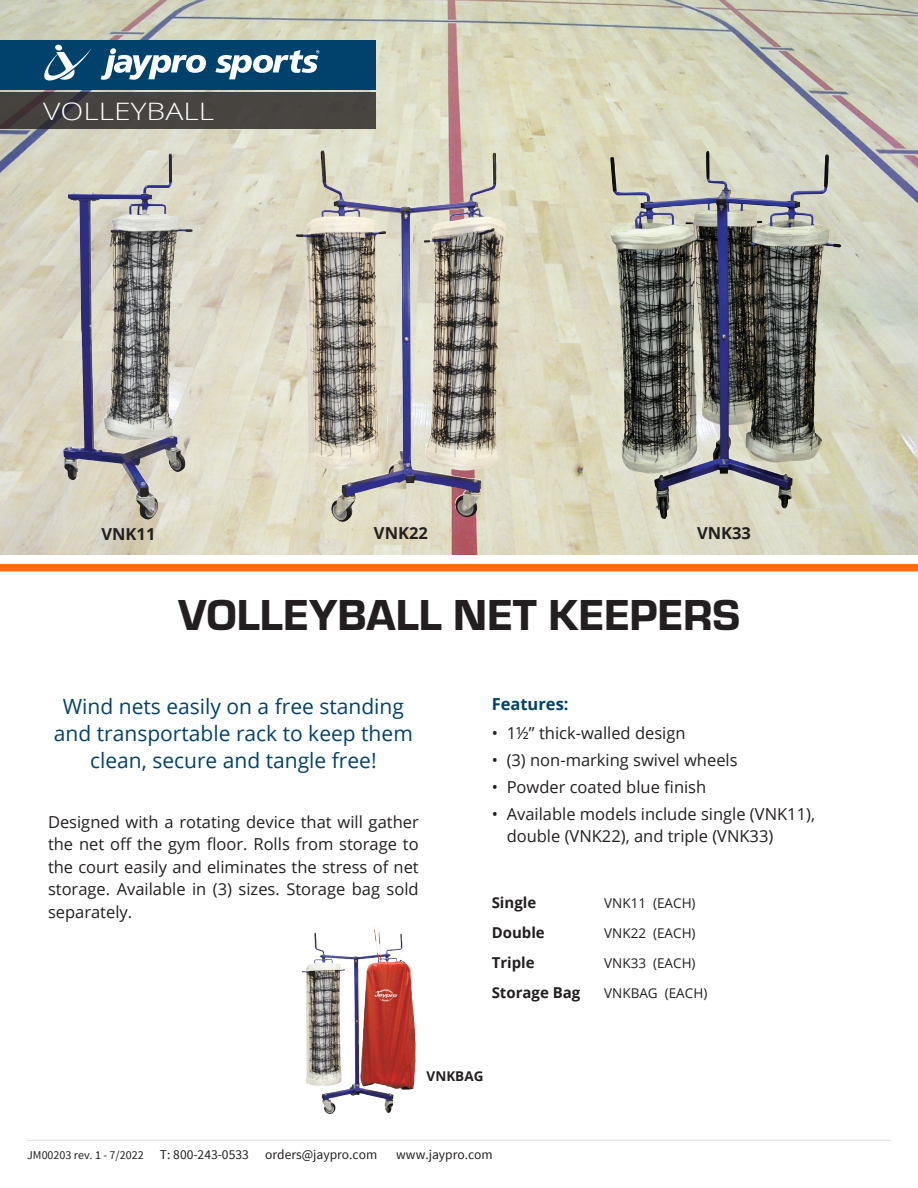
<style>
.page{position:relative;width:918px;height:1188px;background:#fff}
.page>*{position:absolute;margin:0;border:0;box-sizing:border-box;transform-origin:0 0}
.t1{font:45px "Eurostile Hea";color:#231f20}
.t2{font:300 24px "Open Sans";color:#fff;scale:1.25 1}
.t3{font:21px/27px "Open Sans";color:#00426b;text-align:center}
.t4{font:16.5px/22.5px "Open Sans";color:#231f20;text-align:justify}
.t5{font:700 16.5px "Open Sans";color:#231f20}
.t6{font:700 16.5px "Open Sans";color:#00426b}
.t7{font:700 15px "Open Sans";color:#231f20}
.t8{font:13.5px "Source Sans Pro";color:#231f20}
.t9{font:13.5px "Open Sans";color:#231f20}
.t10{font:700 13.5px "Open Sans";color:#231f20}
.s1{font-size:12px}
</style>
<div class="page">
<img style="left:0;top:0;width:918px;height:555px">
<div style="left:0;top:40px;width:376px;height:50px;background:#00426b"></div>
<svg style="left:44px;top:45px;width:47px;height:36px"></svg>
<svg style="left:101px;top:48px;width:105px;height:32px"></svg>
<svg style="left:215px;top:50px;width:104px;height:29px"></svg>
<div style="left:0;top:93px;width:376px;height:36px;background:#474440"></div>
<div style="left:0;top:564px;width:918px;height:7px;background:#ff6b0d"></div>
<hr style="left:27px;top:1140px;width:864px;height:1px;background:#54575a">
<img style="left:63px;top:155px;width:106px;height:365px">
<img style="left:296px;top:155px;width:107px;height:333px">
<img style="left:610px;top:151px;width:118px;height:368px">
<img style="left:302px;top:927px;width:78px;height:160px">
<p class="t2" style="left:43px;top:95px;width:138px">VOLLEYBALL</p>
<p class="t5" style="left:101px;top:522px;width:55px">VNK11</p>
<p class="t5" style="left:374px;top:521px;width:55px">VNK22</p>
<p class="t5" style="left:697px;top:521px;width:55px">VNK33</p>
<p class="t1" style="left:178px;top:584px;width:563px">VOLLEYBALL NET KEEPERS</p>
<p class="t3" style="left:54px;top:692px;width:360px">Wind nets easily on a free standing and transportable rack to keep them clean, secure and tangle free!</p>
<p class="t4" style="left:48px;top:810px;width:372px">Designed with a rotating device that will gather the net off the gym floor. Rolls from storage to the court easily and eliminates the stress of net storage. Available in (3) sizes. Storage bag sold separately.</p>
<p class="t6" style="left:492px;top:692px;width:78px">Features:</p>
<p class="t4" style="left:492px;top:721px;width:195px">• 1½” thick-walled design</p>
<p class="t4" style="left:492px;top:748px;width:247px">• (3) non-marking swivel wheels</p>
<p class="t4" style="left:492px;top:775px;width:216px">• Powder coated blue finish</p>
<p class="t4" style="left:492px;top:802px;width:325px">• Available models include single (VNK11),</p>
<p class="t4" style="left:507px;top:824px;width:268px">double (VNK22), and triple (VNK33)</p>
<p class="t7" style="left:492px;top:892px;width:46px">Single</p>
<p class="t9" style="left:604px;top:894px;width:93px">VNK11 (EACH)</p>
<p class="t7" style="left:492px;top:922px;width:55px">Double</p>
<p class="t9" style="left:604px;top:924px;width:93px">VNK22 (EACH)</p>
<p class="t7" style="left:492px;top:952px;width:45px">Triple</p>
<p class="t9" style="left:604px;top:954px;width:93px">VNK33 (EACH)</p>
<p class="t7" style="left:492px;top:982px;width:90px">Storage Bag</p>
<p class="t9" style="left:604px;top:984px;width:105px">VNKBAG (EACH)</p>
<p class="t10" style="left:427px;top:1066px;width:58px">VNKBAG</p>
<p class="t8" style="left:27px;top:1146px;width:351px"><span class="s1">JM00203 rev. 1 - 7/2022</span> T: 800-243-0533 orders@jaypro.com</p>
<p class="t8" style="left:396px;top:1146px;width:98px">www.jaypro.com</p>
</div>
